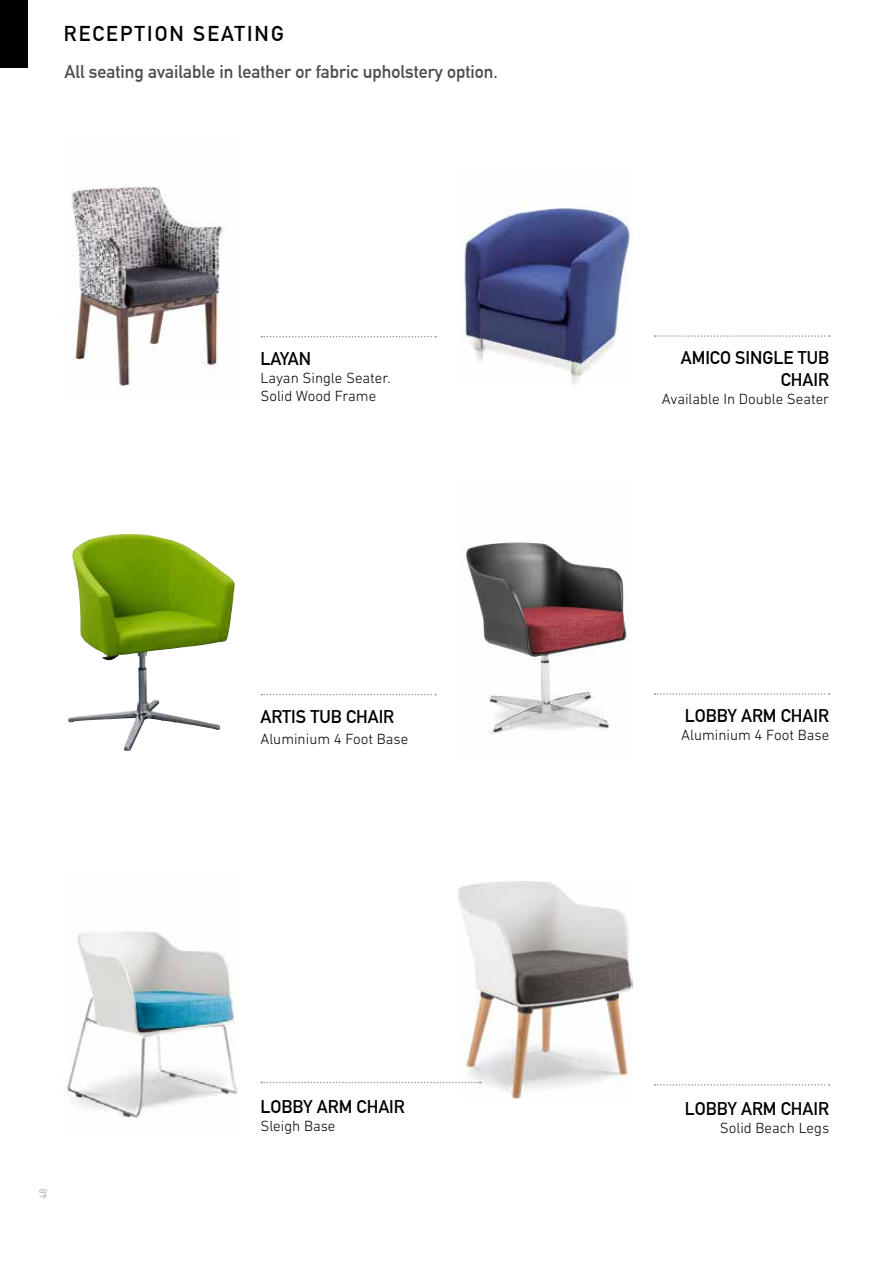
<style>
.page{position:relative;width:893px;height:1263px;background:#fff}
.page>*{position:absolute;margin:0;border:0;box-sizing:border-box;transform-origin:0 0}
.t1{font:700 21px "DIN Alternate";letter-spacing:.1em;color:#000}
.t2{font:700 18px/21.6px "DIN Alternate";color:#000;text-align:right}
.t3{font:700 18px "DIN Alternate";color:#4d4d4f}
.t4{font:300 15px/18px "DIN Next LT Pro";color:#000}
.t5{font:300 10.5px "DIN Next LT Pro";color:#939598}
</style>
<div class="page">
<div style="left:0;top:0;width:28px;height:68px;background:#000"></div>
<hr style="left:892px;top:0;width:1px;height:68px;background:#000">
<img style="left:71px;top:187px;width:152px;height:199px">
<img style="left:68px;top:534px;width:82px;height:217px">
<img style="left:464px;top:203px;width:166px;height:181px">
<img style="left:64px;top:931px;width:174px;height:190px">
<img style="left:466px;top:542px;width:163px;height:192px">
<img style="left:457px;top:881px;width:175px;height:217px">
<svg style="left:261px;top:336px;width:175px;height:1px"></svg>
<svg style="left:261px;top:694px;width:175px;height:1px"></svg>
<svg style="left:261px;top:1082px;width:220px;height:1px"></svg>
<svg style="left:654px;top:335px;width:175px;height:2px"></svg>
<svg style="left:654px;top:693px;width:175px;height:2px"></svg>
<svg style="left:654px;top:1084px;width:175px;height:2px"></svg>
<h1 class="t1" style="left:64px;top:18px;width:222px">RECEPTION SEATING</h1>
<p class="t3" style="left:64px;top:58px;width:435px">All seating available in leather or fabric upholstery option.</p>
<p class="t2" style="left:260px;top:346px;width:52px">LAYAN</p>
<p class="t4" style="left:260px;top:369px;width:132px">Layan Single Seater.<br>Solid Wood Frame</p>
<p class="t2" style="left:260px;top:704px;width:135px">ARTIS TUB CHAIR</p>
<p class="t4" style="left:260px;top:730px;width:149px">Aluminium 4 Foot Base</p>
<p class="t5" style="left:37px;top:1199px;width:13px;rotate:-90deg">48</p>
<p class="t2" style="left:260px;top:1095px;width:146px">LOBBY ARM CHAIR</p>
<p class="t4" style="left:260px;top:1117px;width:77px">Sleigh Base</p>
<p class="t2" style="left:681px;top:346px;width:150px">AMICO SINGLE TUB<br>CHAIR</p>
<p class="t4" style="left:662px;top:390px;width:169px">Available In Double Seater</p>
<p class="t2" style="left:685px;top:704px;width:146px">LOBBY ARM CHAIR</p>
<p class="t4" style="left:681px;top:726px;width:149px">Aluminium 4 Foot Base</p>
<p class="t2" style="left:685px;top:1097px;width:146px">LOBBY ARM CHAIR</p>
<p class="t4" style="left:720px;top:1119px;width:111px">Solid Beach Legs</p>
</div>
